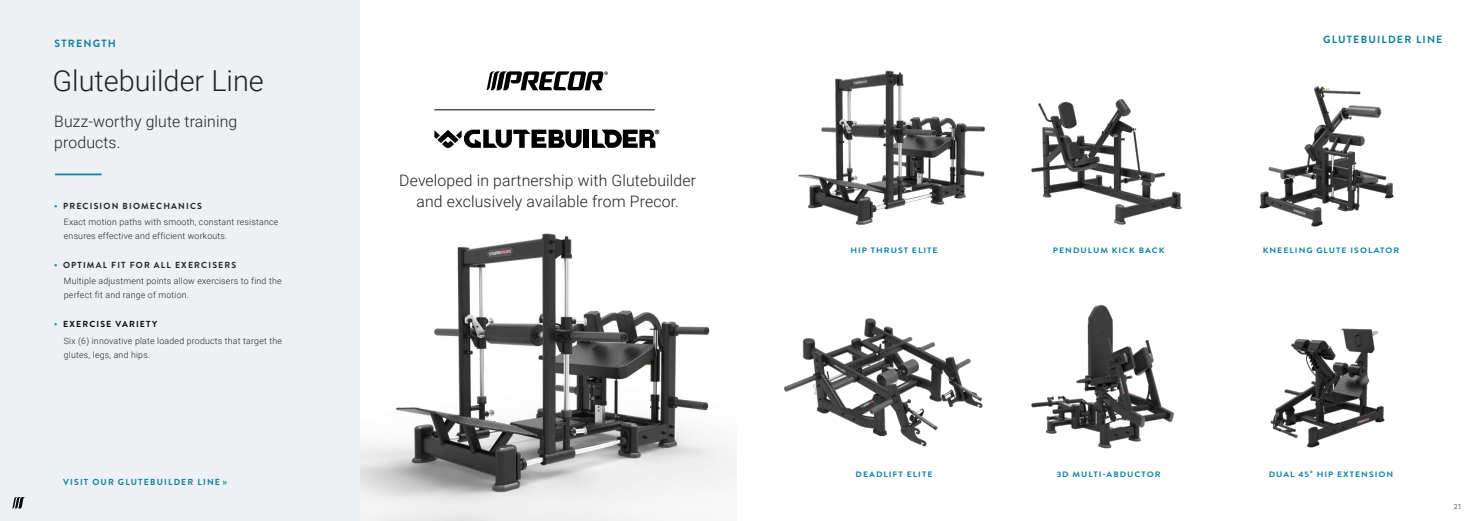
<style>
.page{position:relative;width:1474px;height:521px;background:#fff}
.page>*{position:absolute;margin:0;border:0;box-sizing:border-box;transform-origin:0 0}
.t1{font:300 28.88px "Roboto";color:#231f20}
.t2{font:300 15.75px/21px "Roboto";letter-spacing:.01em;color:#231f20}
.t3{font:700 10.5px "Brandon Grotesque";letter-spacing:.115em;color:#0d80a1}
.t4{font:300 8.75px/14px "Roboto";letter-spacing:.025em;color:#231f20}
.t5{font:700 8.75px "Brandon Grotesque";letter-spacing:.135em;color:#231f20}
.t6{font:700 8.75px "Brandon Grotesque";letter-spacing:.135em;color:#0d80a1}
.t7{font:700 8.75px "Brandon Grotesque";letter-spacing:.135em;color:#070605}
.t8{font:700 7.88px "Brandon Grotesque";letter-spacing:.115em;color:#0d80a1;scale:1.11 1}
.t9{font:300 7px "Roboto";color:#231f20}
.s1{color:#0d80a1}
.s2{font-weight:400;font-size:11.38px}
</style>
<div class="page">
<img style="left:1031px;top:99px;width:151px;height:126px">
<img style="left:1259px;top:86px;width:135px;height:141px">
<img style="left:798px;top:70px;width:187px;height:155px">
<img style="left:359px;top:198px;width:378px;height:323px">
<div style="left:0;top:0;width:359px;height:521px;background:#edf1f3"></div>
<svg style="left:12px;top:497px;width:14px;height:11px"></svg>
<hr style="left:55px;top:173px;width:47px;height:2px;background:#0d80a1">
<img style="left:1031px;top:304px;width:143px;height:145px">
<img style="left:1270px;top:328px;width:115px;height:120px">
<img style="left:784px;top:318px;width:199px;height:129px">
<hr style="left:434px;top:109px;width:220px;height:1px;background:#000">
<svg style="left:486px;top:71px;width:122px;height:19px"></svg>
<div style="left:583px;top:130px;width:6px;height:18px;background:#000"></div>
<svg style="left:592px;top:130px;width:67px;height:18px"></svg>
<svg style="left:434px;top:130px;width:147px;height:18px"></svg>
<p class="t3" style="left:54px;top:36px;width:63px">STRENGTH</p>
<h1 class="t1" style="left:52px;top:61px;width:213px">Glutebuilder Line</h1>
<h2 class="t2" style="left:54px;top:110px;width:184px">Buzz-worthy glute training products.</h2>
<p class="t5" style="left:54px;top:199px;width:149px"><span class="s1">•</span> PRECISION BIOMECHANICS</p>
<p class="t4" style="left:64px;top:215px;width:216px">Exact motion paths with smooth, constant resistance ensures effective and efficient workouts.</p>
<p class="t5" style="left:54px;top:259px;width:184px"><span class="s1">•</span> OPTIMAL FIT FOR ALL EXERCISERS</p>
<p class="t4" style="left:64px;top:274px;width:219px">Multiple adjustment points allow exercisers to find the perfect fit and range of motion.</p>
<p class="t7" style="left:54px;top:318px;width:105px"><span class="s1">•</span> EXERCISE VARIETY</p>
<p class="t4" style="left:64px;top:333px;width:220px">Six (6) innovative plate loaded products that target the glutes, legs, and hips.</p>
<p class="t6" style="left:63px;top:476px;width:165px">VISIT OUR GLUTEBUILDER LINE <span class="s2">»</span></p>
<h2 class="t2" style="left:399px;top:169px;width:298px;text-align:center">Developed in partnership with Glutebuilder and exclusively available from Precor.</h2>
<p class="t3" style="left:1322px;top:32px;width:121px">GLUTEBUILDER LINE</p>
<p class="t8" style="left:850px;top:245px;width:80px">HIP THRUST ELITE</p>
<p class="t8" style="left:1052px;top:245px;width:102px">PENDULUM KICK BACK</p>
<p class="t8" style="left:1262px;top:245px;width:125px">KNEELING GLUTE ISOLATOR</p>
<p class="t8" style="left:855px;top:469px;width:71px">DEADLIFT ELITE</p>
<p class="t8" style="left:1056px;top:469px;width:95px">3D MULTI-ABDUCTOR</p>
<p class="t8" style="left:1268px;top:469px;width:114px">DUAL 45⁰ HIP EXTENSION</p>
<p class="t9" style="left:1453px;top:501px;width:9px">21</p>
</div>
